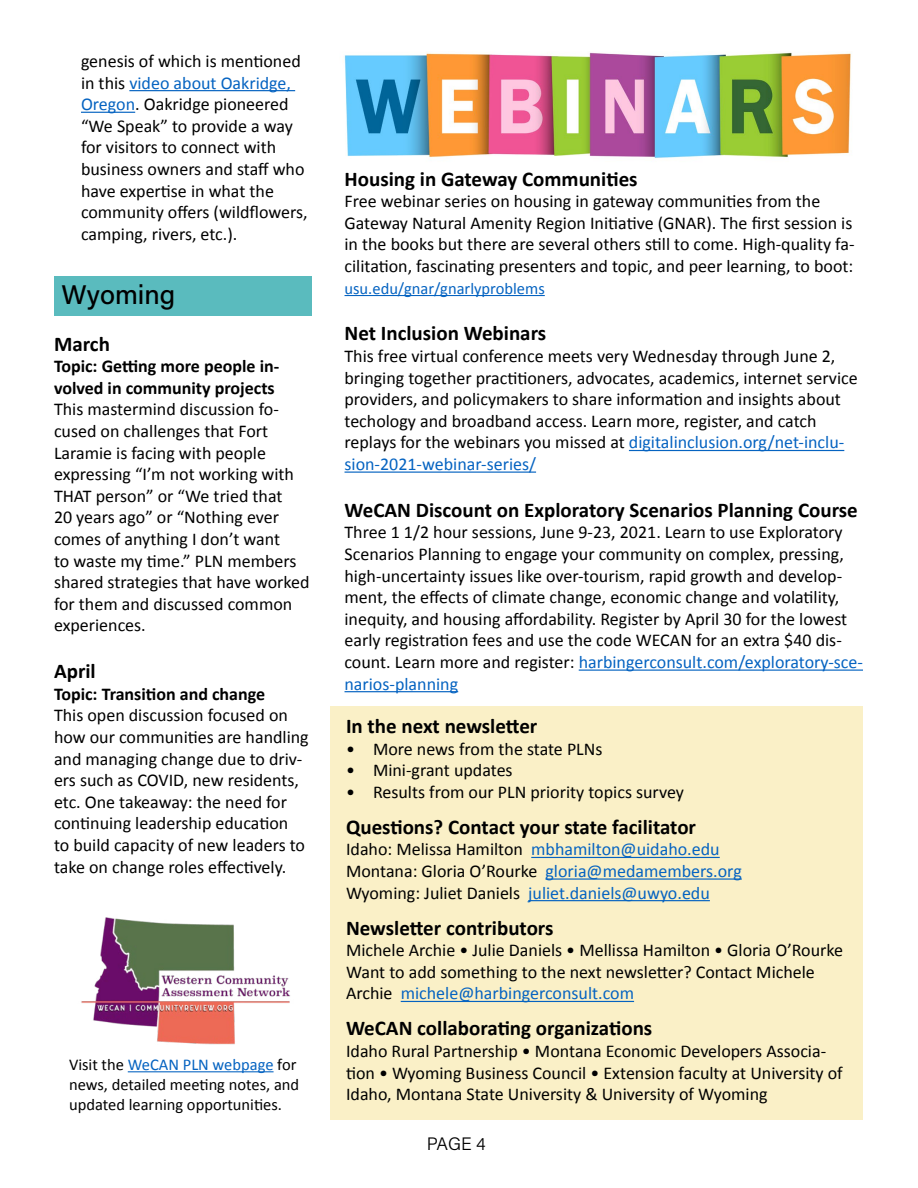
<style>
.page{position:relative;width:918px;height:1188px;background:#fff}
.page>*{position:absolute;margin:0;border:0;box-sizing:border-box;transform-origin:0 0}
.t1{font:27px "Acumin Variable Concept";color:#000}
.t2{font:700 21px "Calibri";color:#000}
.t3{font:18px/21.6px "Calibri";color:#000}
.t4{font:18px/21.6px "Calibri";color:#0563c1}
.t5{font:700 18px/21.6px "Calibri";color:#000}
.t6{font:18px "Acumin Variable Concept";color:#000}
.t7{font:16.5px/19.8px "Calibri";color:#000}
.t8{font:16.5px "Calibri";color:#0563c1}
.s1{color:#0563c1}
.s2{color:#000}
</style>
<div class="page">
<div style="left:331px;top:706px;width:532px;height:414px;background:#faf0c7"></div>
<hr style="left:129px;top:90px;width:166px;height:1px;background:#0563c1">
<hr style="left:81px;top:112px;width:54px;height:1px;background:#0563c1">
<div style="left:54px;top:276px;width:258px;height:40px;background:#5abbbe"></div>
<hr style="left:345px;top:295px;width:200px;height:1px;background:#0563c1">
<hr style="left:629px;top:450px;width:215px;height:1px;background:#0563c1">
<hr style="left:345px;top:472px;width:191px;height:1px;background:#0563c1">
<hr style="left:579px;top:670px;width:284px;height:1px;background:#0563c1">
<hr style="left:345px;top:691px;width:113px;height:1px;background:#0563c1">
<img style="left:344px;top:52px;width:507px;height:106px">
<hr style="left:531px;top:857px;width:189px;height:1px;background:#0563c1">
<hr style="left:546px;top:878px;width:196px;height:2px;background:#0563c1">
<hr style="left:528px;top:900px;width:182px;height:1px;background:#0563c1">
<hr style="left:401px;top:1001px;width:233px;height:1px;background:#0563c1">
<hr style="left:128px;top:1071px;width:146px;height:1px;background:#0563c1">
<img style="left:81px;top:917px;width:209px;height:128px">
<p class="t3" style="left:81px;top:50px;width:228px">genesis of which is mentioned in this <span class="s1">video about Oakridge,<br>Oregon</span>. Oakridge pioneered “We Speak” to provide a way for visitors to connect with business owners and staff who have expertise in what the community offers (wildflowers, camping, rivers, etc.).</p>
<h1 class="t1" style="left:61px;top:276px;width:116px">Wyoming</h1>
<p class="t2" style="left:54px;top:329px;width:57px">March</p>
<p class="t5" style="left:54px;top:355px;width:227px">Topic: Getting more people in&shy;volved in community projects</p>
<p class="t3" style="left:54px;top:398px;width:257px">This mastermind discussion fo&shy;cused on challenges that Fort<br>Laramie is facing with people expressing “I’m not working with<br>THAT person” or “We tried that<br>20 years ago” or “Nothing ever comes of anything I don’t want<br>to waste my time.” PLN members shared strategies that have worked for them and discussed common experiences.</p>
<p class="t2" style="left:54px;top:656px;width:43px">April</p>
<p class="t5" style="left:54px;top:682px;width:213px">Topic: Transition and change</p>
<p class="t3" style="left:54px;top:704px;width:256px">This open discussion focused on how our communities are handling and managing change due to driv&shy;ers such as COVID, new residents, etc. One takeaway: the need for continuing leadership education<br>to build capacity of new leaders to take on change roles effectively.</p>
<p class="t7" style="left:69px;top:1054px;width:232px">Visit the <span class="s1">WeCAN PLN webpage</span> for news, detailed meeting notes, and updated learning opportunities.</p>
<p class="t2" style="left:345px;top:164px;width:295px">Housing in Gateway Communities</p>
<p class="t3" style="left:345px;top:190px;width:512px">Free webinar series on housing in gateway communities from the Gateway Natural Amenity Region Initiative (GNAR). The first session is in the books but there are several others still to come. High-quality fa&shy;cilitation, fascinating presenters and topic, and peer learning, to boot:</p>
<p class="t8" style="left:345px;top:277px;width:202px">usu.edu/gnar/gnarlyproblems</p>
<p class="t2" style="left:345px;top:319px;width:203px">Net Inclusion Webinars</p>
<p class="t3" style="left:345px;top:345px;width:515px">This free virtual conference meets very Wednesday through June 2, bringing together practitioners, advocates, academics, internet service providers, and policymakers to share information and insights about techology and broadband access. Learn more, register, and catch replays for the webinars you missed at <span class="s1">digitalinclusion.org/net-inclu&shy;sion-2021-webinar-series/</span></p>
<p class="t2" style="left:345px;top:495px;width:515px">WeCAN Discount on Exploratory Scenarios Planning Course</p>
<p class="t3" style="left:345px;top:521px;width:520px">Three 1 1/2 hour sessions, June 9-23, 2021. Learn to use Exploratory Scenarios Planning to engage your community on complex, pressing, high-uncertainty issues like over-tourism, rapid growth and develop&shy;ment, the effects of climate change, economic change and volatility, inequity, and housing affordability. Register by April 30 for the lowest early registration fees and use the code WECAN for an extra $40 dis&shy;count. Learn more and register: <span class="s1">harbingerconsult.com/exploratory-sce&shy;narios-planning</span></p>
<p class="t2" style="left:346px;top:711px;width:193px">In the next newsletter</p>
<p class="t3" style="left:346px;top:737px;width:258px">• More news from the state PLNs</p>
<p class="t3" style="left:346px;top:759px;width:168px">• Mini-grant updates</p>
<p class="t3" style="left:346px;top:781px;width:339px">• Results from our PLN priority topics survey</p>
<p class="t2" style="left:346px;top:812px;width:352px">Questions? Contact your state facilitator</p>
<p class="t4" style="left:346px;top:838px;width:397px"><span class="s2">Idaho: Melissa Hamilton</span> mbhamilton@uidaho.edu<br><span class="s2">Montana: Gloria O’Rourke</span> gloria@medamembers.org<br><span class="s2">Wyoming: Juliet Daniels</span> juliet.daniels@uwyo.edu</p>
<p class="t2" style="left:346px;top:913px;width:209px">Newsletter contributors</p>
<p class="t3" style="left:346px;top:939px;width:499px">Michele Archie • Julie Daniels • Mellissa Hamilton • Gloria O’Rourke<br>Want to add something to the next newsletter? Contact Michele<br>Archie <span class="s1">michele@harbingerconsult.com</span></p>
<p class="t2" style="left:346px;top:1014px;width:308px">WeCAN collaborating organizations</p>
<p class="t3" style="left:346px;top:1040px;width:498px">Idaho Rural Partnership • Montana Economic Developers Associa&shy;tion • Wyoming Business Council • Extension faculty at University of<br>Idaho, Montana State University &amp; University of Wyoming</p>
<p class="t6" style="left:427px;top:1132px;width:61px">PAGE 4</p>
</div>
